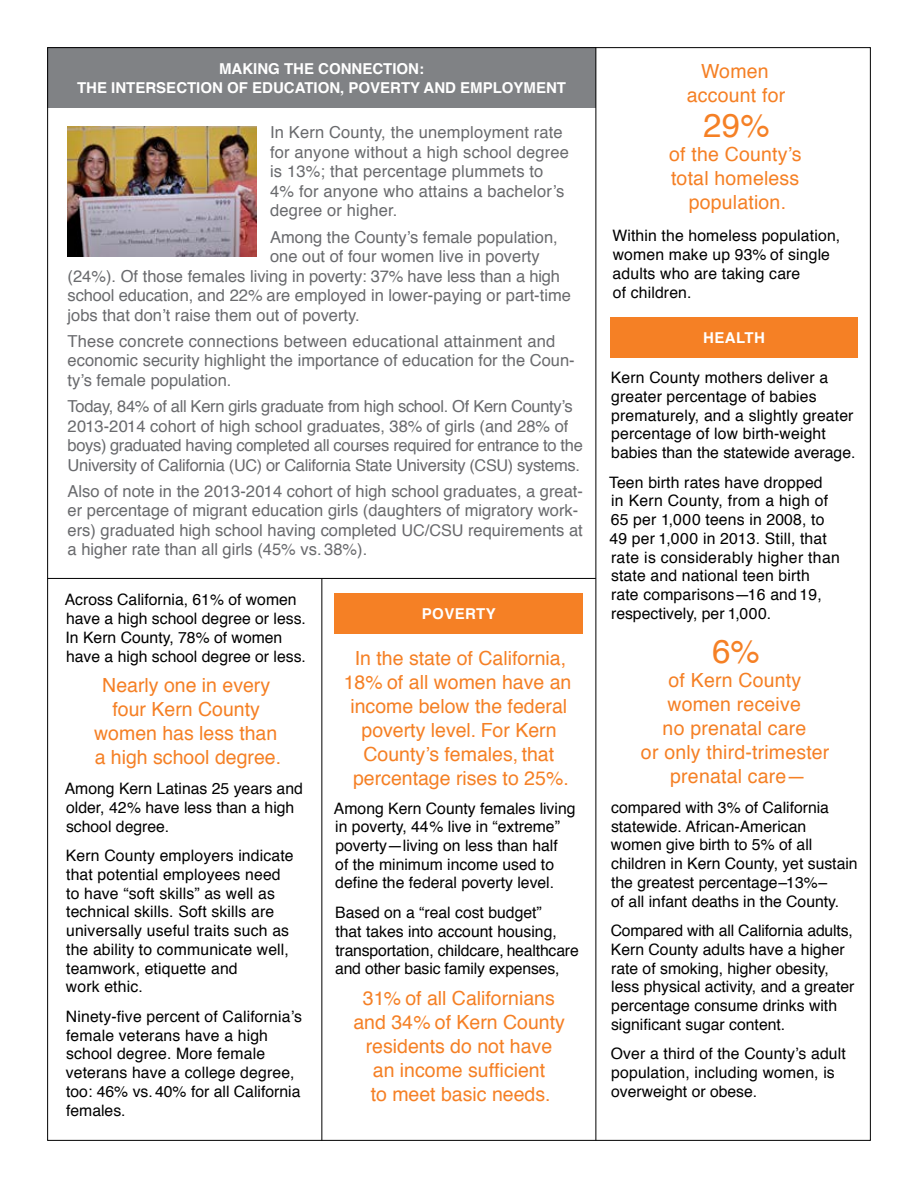
<style>
.page{position:relative;width:918px;height:1188px;background:#fff}
.page>*{position:absolute;margin:0;border:0;box-sizing:border-box;transform-origin:0 0}
.t1{font:33px "Helvetica";color:#f58025}
.t2{font:19.5px/24px "Helvetica";color:#f58025;text-align:center}
.t3{font:16.5px/19.5px "Helvetica";color:#696a6d}
.t4{font:16.5px/19.5px "Helvetica";letter-spacing:-.02em;color:#696a6d}
.t5{font:15.75px/18.8px "Helvetica";color:#000}
.t6{font:700 15px "Helvetica";color:#fff}
.t7{font:700 15px "Helvetica";letter-spacing:.025em;color:#fff}
.s1{font-size:16.2px}
</style>
<div class="page">
<div style="left:48px;top:47px;width:548px;height:61px;background:#808285"></div>
<hr style="left:321px;top:579px;width:1px;height:561px;background:#000">
<hr style="left:596px;top:47px;width:1px;height:1093px;background:#000">
<hr style="left:48px;top:578px;width:548px;height:1px;background:#000">
<div style="left:335px;top:593px;width:248px;height:40px;background:#f58025"></div>
<div style="left:610px;top:317px;width:248px;height:41px;background:#f58025"></div>
<img style="left:68px;top:126px;width:189px;height:130px">
<p class="t6" style="left:219px;top:57px;width:206px">MAKING THE CONNECTION:</p>
<p class="t6" style="left:77px;top:75px;width:11px">THE</p>
<p class="t6" style="left:111px;top:75px;width:456px">INTERSECTION OF EDUCATION, POVERTY AND EMPLOYMENT</p>
<p class="t3" style="left:270px;top:123px;width:300px">In Kern County, the unemployment rate for anyone without a high school degree is 13%; that percentage plummets to 4% for anyone who attains a bachelor’s degree or higher.</p>
<p class="t3" style="left:270px;top:228px;width:289px">Among the County’s female population,</p>
<p class="t3" style="left:270px;top:247px;width:271px">one out of four women live in poverty</p>
<p class="t3" style="left:68px;top:267px;width:494px">(24%). Of those females living in poverty: 37% have less than a high</p>
<p class="t3" style="left:68px;top:286px;width:505px">school education, and 22% are employed in lower-paying or part-time</p>
<p class="t3" style="left:68px;top:306px;width:294px">jobs that don’t raise them out of poverty.</p>
<p class="t3" style="left:68px;top:332px;width:509px">These concrete connections between educational attainment and economic security highlight the importance of education for the Coun&shy;ty’s female population.</p>
<p class="t4" style="left:68px;top:397px;width:517px">Today, 84% of all Kern girls graduate from high school. Of Kern County’s 2013-2014 cohort of high school graduates, 38% of girls (and 28% of boys) graduated having completed all courses required for entrance to the University of California <span class="s1">(UC)</span> or California State University <span class="s1">(CSU)</span> systems.</p>
<p class="t3" style="left:68px;top:482px;width:517px">Also of note in the 2013-2014 cohort of high school graduates, a great&shy;er percentage of migrant education girls (daughters of migratory work&shy;ers) graduated high school having completed <span class="s1">UC/CSU</span> requirements at a higher rate than all girls (45% vs. 38%).</p>
<p class="t5" style="left:65px;top:591px;width:243px">Across California, 61% of women have a high school degree or less.<br>In Kern County, 78% of women have a high school degree or less.</p>
<p class="t2" style="left:94px;top:674px;width:188px">Nearly one in every four Kern County women has less than a high school degree.</p>
<p class="t5" style="left:65px;top:780px;width:240px">Among Kern Latinas 25 years and older, 42% have less than a high school degree.</p>
<p class="t5" style="left:66px;top:847px;width:229px">Kern County employers indicate that potential employees need to have “soft skills” as well as technical skills. Soft skills are universally useful traits such as the ability to communicate well, teamwork, etiquette and<br>work ethic.</p>
<p class="t5" style="left:66px;top:1007px;width:238px">Ninety-five percent of California’s female veterans have a high school degree. More female veterans have a college degree, too: 46% vs. 40% for all California females.</p>
<p class="t7" style="left:422px;top:601px;width:75px">POVERTY</p>
<p class="t2" style="left:344px;top:647px;width:229px">In the state of California,<br>18% of all women have an income below the federal poverty level. For Kern<br>County’s females, that percentage rises to 25%.</p>
<p class="t5" style="left:334px;top:799px;width:243px">Among Kern County females living in poverty, 44% live in “extreme” poverty—living on less than half<br>of the minimum income used to define the federal poverty level.</p>
<p class="t5" style="left:335px;top:904px;width:245px">Based on a “real cost budget”<br>that takes into account housing, transportation, childcare, healthcare and other basic family expenses,</p>
<p class="t2" style="left:353px;top:987px;width:213px">31% of all Californians and 34% of Kern County residents do not have an income sufficient<br>to meet basic needs.</p>
<p class="t2" style="left:687px;top:60px;width:100px">Women account for</p>
<h1 class="t1" style="left:703px;top:100px;width:68px">29%</h1>
<p class="t2" style="left:669px;top:143px;width:134px">of the County’s total homeless population.</p>
<p class="t5" style="left:612px;top:227px;width:229px">Within the homeless population, women make up 93% of single adults who are taking care<br>of children.</p>
<p class="t6" style="left:703px;top:326px;width:61px">HEALTH</p>
<p class="t5" style="left:611px;top:369px;width:246px">Kern County mothers deliver a greater percentage of babies prematurely, and a slightly greater percentage of low birth-weight babies than the statewide average.</p>
<p class="t5" style="left:609px;top:473px;width:232px">Teen birth rates have dropped<br>in Kern County, from a high of<br>65 per 1,000 teens in 2008, to<br>49 per 1,000 in 2013. Still, that rate is considerably higher than state and national teen birth<br>rate comparisons—16 and 19, respectively, per 1,000.</p>
<h1 class="t1" style="left:712px;top:626px;width:49px">6%</h1>
<p class="t2" style="left:641px;top:669px;width:190px">of Kern County women receive<br>no prenatal care<br>or only third-trimester prenatal care—</p>
<p class="t5" style="left:611px;top:798px;width:248px">compared with 3% of California statewide. African-American women give birth to 5% of all children in Kern County, yet sustain the greatest percentage–13%–<br>of all infant deaths in the County.</p>
<p class="t5" style="left:611px;top:922px;width:245px">Compared with all California adults, Kern County adults have a higher rate of smoking, higher obesity, less physical activity, and a greater percentage consume drinks with significant sugar content.</p>
<p class="t5" style="left:611px;top:1045px;width:237px">Over a third of the County’s adult population, including women, is overweight or obese.</p>
</div>
